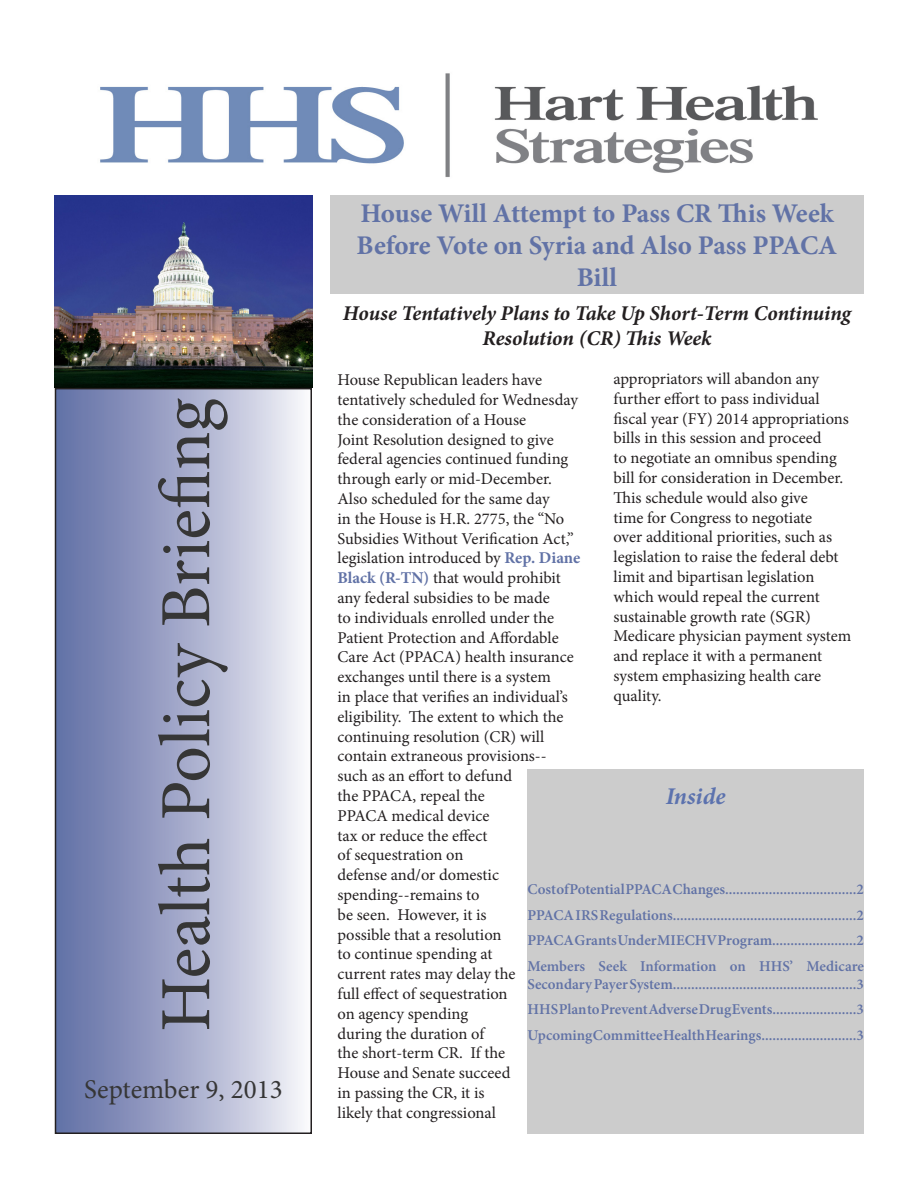
<style>
.page{position:relative;width:918px;height:1188px;background:#fff}
.page>*{position:absolute;margin:0;border:0;box-sizing:border-box;transform-origin:0 0}
.t1{font:72px "Minion Pro";color:#363636}
.t2{font:700 27px/32.4px "Minion Pro";letter-spacing:-.005em;color:#6172a6;text-align:center}
.t3{font:27px "Minion Pro";color:#363636}
.t4{font:italic 700 24px "Minion Pro";letter-spacing:.005em;color:#5c72ae}
.t5{font:italic 700 21px/25.2px "Minion Pro";letter-spacing:-.005em;color:#231f20;text-align:center}
.t6{font:16.5px/19.8px "Minion Pro";color:#231f20}
.t7{font:600 15px/18px "Minion Pro";letter-spacing:-.005em;color:#6172a6}
.s1{font-weight:700;color:#6172a6}
</style>
<div class="page">
<img style="left:54px;top:195px;width:258px;height:193px">
<div style="left:56px;top:389px;width:255px;height:744px;background:linear-gradient(to right,#5c6aa3,#f4f3f8)"></div>
<div style="left:55px;top:388px;width:257px;height:746px;border:2px solid #231f20"></div>
<div style="left:330px;top:194px;width:534px;height:100px;background:#ccc"></div>
<div style="left:527px;top:770px;width:337px;height:364px;background:#ccc"></div>
<img style="left:100px;top:73px;width:718px;height:104px">
<p class="t1" style="left:138px;top:1032px;width:635px;rotate:-90deg">Health Policy Briefing</p>
<p class="t3" style="left:84px;top:1071px;width:200px">September 9, 2013</p>
<p class="t2" style="left:357px;top:196px;width:482px">House Will Attempt to Pass CR This Week<br>Before Vote on Syria and Also Pass PPACA<br>Bill</p>
<p class="t5" style="left:343px;top:300px;width:510px">House Tentatively Plans to Take Up Short-Term Continuing<br>Resolution (CR) This Week</p>
<p class="t6" style="left:338px;top:370px;width:245px">House Republican leaders have tentatively scheduled for Wednesday the consideration of a House<br>Joint Resolution designed to give federal agencies continued funding through early or mid-December.<br>Also scheduled for the same day<br>in the House is H.R. 2775, the “No<br>Subsidies Without Verification Act,” legislation introduced by <span class="s1">Rep. Diane<br>Black (R-TN)</span> that would prohibit any federal subsidies to be made<br>to individuals enrolled under the<br>Patient Protection and Affordable<br>Care Act (PPACA) health insurance exchanges until there is a system<br>in place that verifies an individual’s eligibility. The extent to which the continuing resolution (CR) will contain extraneous provisions-- such as an effort to defund<br>the PPACA, repeal the<br>PPACA medical device<br>tax or reduce the effect<br>of sequestration on<br>defense and/or domestic spending--remains to<br>be seen. However, it is<br>possible that a resolution<br>to continue spending at<br>current rates may delay the<br>full effect of sequestration<br>on agency spending<br>during the duration of<br>the short-term CR. If the<br>House and Senate succeed<br>in passing the CR, it is<br>likely that congressional</p>
<p class="t6" style="left:614px;top:369px;width:239px">appropriators will abandon any further effort to pass individual fiscal year (FY) 2014 appropriations bills in this session and proceed<br>to negotiate an omnibus spending bill for consideration in December.<br>This schedule would also give<br>time for Congress to negotiate<br>over additional priorities, such as legislation to raise the federal debt limit and bipartisan legislation which would repeal the current sustainable growth rate (SGR)<br>Medicare physician payment system and replace it with a permanent system emphasizing health care quality.</p>
<p class="t4" style="left:666px;top:780px;width:61px">Inside</p>
<p class="t7" style="left:527px;top:881px;width:338px">Cost of Potential PPACA Changes....................................2</p>
<p class="t7" style="left:527px;top:906px;width:338px">PPACA IRS Regulations..................................................2</p>
<p class="t7" style="left:527px;top:932px;width:338px">PPACA Grants Under MIECHV Program.......................2</p>
<p class="t7" style="left:527px;top:957px;width:338px">Members Seek Information on HHS’ Medicare<br>Secondary Payer System..................................................3</p>
<p class="t7" style="left:527px;top:1001px;width:338px">HHS Plan to Prevent Adverse Drug Events.......................3</p>
<p class="t7" style="left:527px;top:1026px;width:338px">Upcoming Committee Health Hearings..........................3</p>
</div>
